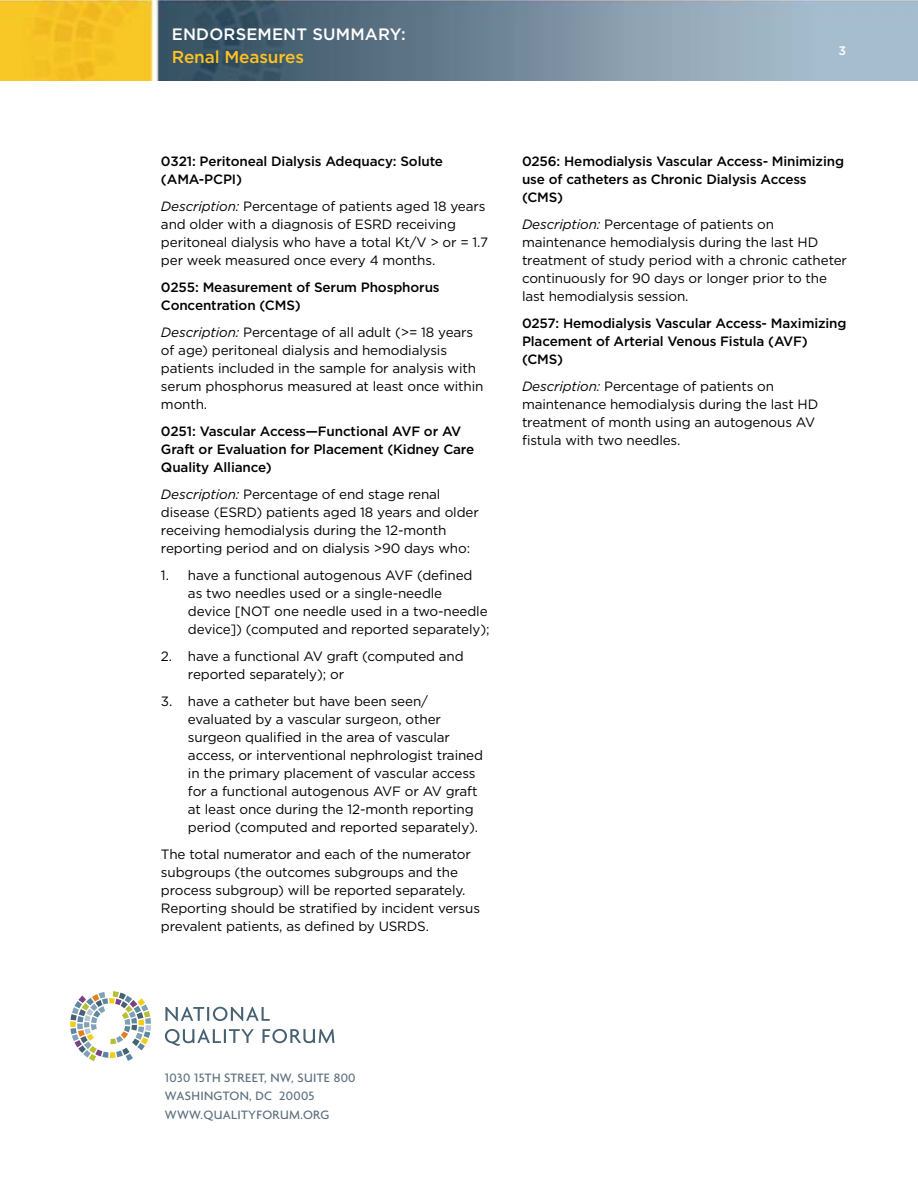
<style>
.page{position:relative;width:918px;height:1188px;background:#fff}
.page>*{position:absolute;margin:0;border:0;box-sizing:border-box;transform-origin:0 0}
.t1{font:500 17.25px "Gotham";letter-spacing:-.01em;color:#ffc222}
.t2{font:500 16.5px "Gotham";letter-spacing:.01em;color:#fff}
.t3{font:13.5px/18px "Gotham";letter-spacing:-.01em;color:#000}
.t4{font:500 13.5px/18px "Gotham";letter-spacing:-.01em;color:#000}
.t5{font:13.2px/18.8px "Agenda";letter-spacing:.025em;color:#5c6f7c}
.t6{font:500 12.3px "Gotham";color:#fff}
.s1{font-style:italic}
</style>
<div class="page">
<img style="left:0;top:0;width:918px;height:81px">
<svg style="left:165px;top:1007px;width:105px;height:14px"></svg>
<svg style="left:165px;top:1029px;width:89px;height:17px"></svg>
<svg style="left:263px;top:1029px;width:71px;height:14px"></svg>
<svg style="left:70px;top:991px;width:81px;height:70px"></svg>
<p class="t2" style="left:172px;top:24px;width:77px">Endorseme</p>
<p class="t2" style="left:283px;top:24px;width:67px">nt Summa</p>
<p class="t2" style="left:378px;top:24px;width:29px">ry:</p>
<p class="t1" style="left:172px;top:45px;width:134px">Renal Measures</p>
<p class="t6" style="left:838px;top:43px;width:9px">3</p>
<p class="t4" style="left:161px;top:152px;width:284px">0321: Peritoneal Dialysis Adequacy: Solute (AMA-PCPI)</p>
<p class="t3" style="left:161px;top:197px;width:329px"><span class="s1">Description:</span> Percentage of patients aged 18 years and older with a diagnosis of ESRD receiving peritoneal dialysis who have a total Kt/V &gt; or = 1.7 per week measured once every 4 months.</p>
<p class="t4" style="left:161px;top:278px;width:280px">0255: Measurement of Serum Phosphorus<br>Concentration (CMS)</p>
<p class="t3" style="left:161px;top:323px;width:324px"><span class="s1">Description:</span> Percentage of all adult (&gt;= 18 years of age) peritoneal dialysis and hemodialysis patients included in the sample for analysis with serum phosphorus measured at least once within month.</p>
<p class="t4" style="left:161px;top:422px;width:315px">0251: Vascular Access—Functional AVF or AV<br>Graft or Evaluation for Placement (Kidney Care<br>Quality Alliance)</p>
<p class="t3" style="left:161px;top:485px;width:319px"><span class="s1">Description:</span> Percentage of end stage renal disease (ESRD) patients aged 18 years and older receiving hemodialysis during the 12-month reporting period and on dialysis &gt;90 days who:</p>
<p class="t3" style="left:188px;top:566px;width:303px;text-indent:-27px">1. have a functional autogenous AVF (defined as two needles used or a single-needle<br>device [NOT one needle used in a two-needle device]) (computed and reported separately);</p>
<p class="t3" style="left:188px;top:647px;width:277px;text-indent:-27px">2. have a functional AV graft (computed and reported separately); or</p>
<p class="t3" style="left:188px;top:692px;width:297px;text-indent:-27px">3. have a catheter but have been seen/ evaluated by a vascular surgeon, other surgeon qualified in the area of vascular access, or interventional nephrologist trained in the primary placement of vascular access for a functional autogenous AVF or AV graft at least once during the 12-month reporting period (computed and reported separately).</p>
<p class="t3" style="left:161px;top:845px;width:321px">The total numerator and each of the numerator subgroups (the outcomes subgroups and the process subgroup) will be reported separately.<br>Reporting should be stratified by incident versus prevalent patients, as defined by USRDS.</p>
<p class="t4" style="left:522px;top:152px;width:324px">0256: Hemodialysis Vascular Access- Minimizing use of catheters as Chronic Dialysis Access (CMS)</p>
<p class="t3" style="left:522px;top:215px;width:327px"><span class="s1">Description:</span> Percentage of patients on maintenance hemodialysis during the last HD treatment of study period with a chronic catheter continuously for 90 days or longer prior to the last hemodialysis session.</p>
<p class="t4" style="left:522px;top:314px;width:326px">0257: Hemodialysis Vascular Access- Maximizing<br>Placement of Arterial Venous Fistula (AVF) (CMS)</p>
<p class="t3" style="left:522px;top:377px;width:298px"><span class="s1">Description:</span> Percentage of patients on maintenance hemodialysis during the last HD treatment of month using an autogenous AV fistula with two needles.</p>
<p class="t5" style="left:165px;top:1068px;width:192px">1030 15TH STREET, NW, SUITE 800<br>WASHINGTON, DC 20005<br>WWW.QUALITYFORUM.ORG</p>
</div>
